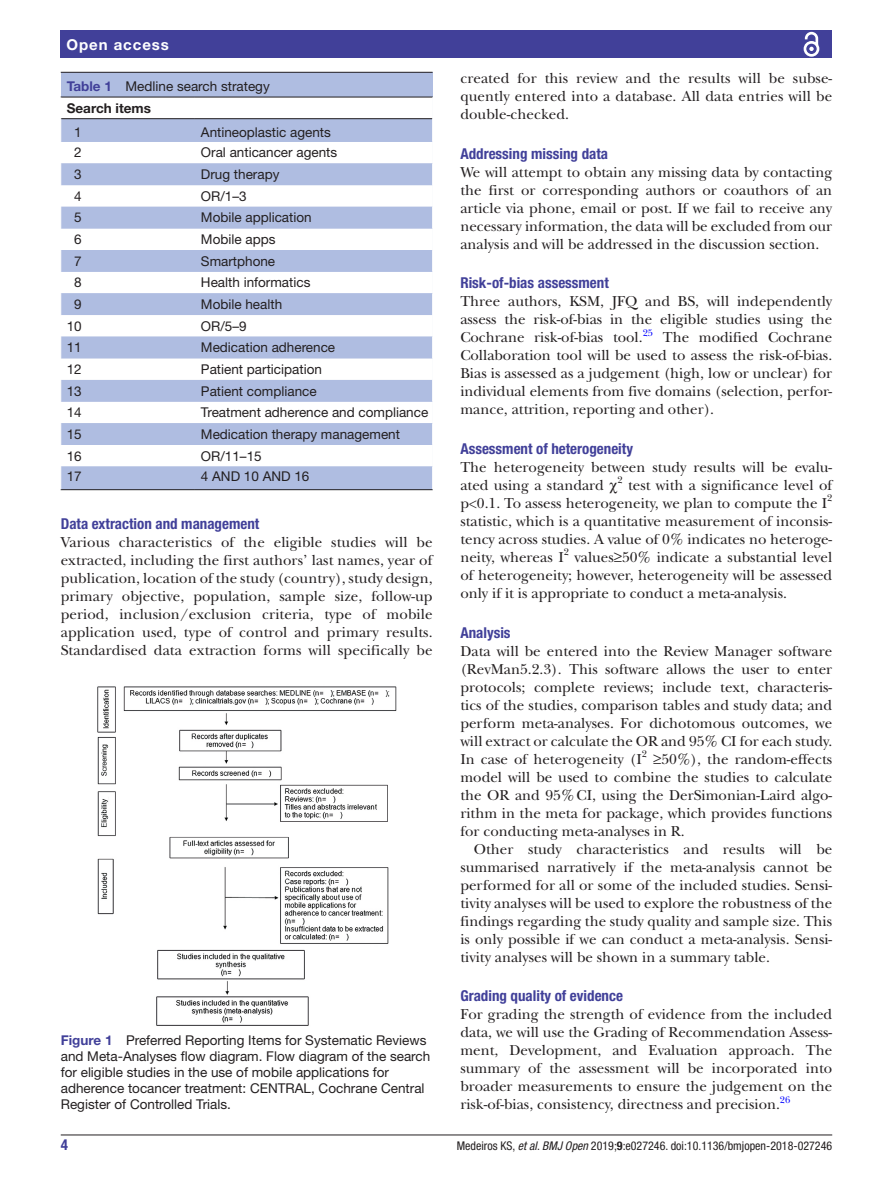
<style>
.page{position:relative;width:893px;height:1191px;background:#fff}
.page>*{position:absolute;margin:0;border:0;box-sizing:border-box;transform-origin:0 0}
.t1{font:15px/18px "New Baskerville";color:#231f20;text-align:justify}
.t2{font:700 condensed 15px "Helvetica Neue LT Std";color:#414099}
.t3{font:700 15px "Helvetica Neue LT Std";letter-spacing:.065em;color:#fff}
.t4{font:13.5px/16.2px "Helvetica Neue LT Std";color:#231f20}
.t5{font:condensed 12px "Helvetica Neue LT Std";color:#231f20}
.t6{font:9.9px "New Baskerville";color:#00f}
.t7{font:9.9px "New Baskerville";color:#231f20}
.s1{font-weight:700;color:#414099}
.s2{font-weight:700}
.s3{font-style:italic}
</style>
<div class="page">
<hr style="left:61px;top:1134px;width:771px;height:1px;background:#231f20">
<div style="left:61px;top:31px;width:771px;height:27px;background:#414099"></div>
<svg style="left:803px;top:31px;width:17px;height:26px"></svg>
<div style="left:61px;top:73px;width:372px;height:417px;background:#afbde1"></div>
<hr style="left:61px;top:72px;width:372px;height:1px;background:#231f20">
<div style="left:61px;top:98px;width:371px;height:20px;background:#fff"></div>
<svg style="left:61px;top:119px;width:371px;height:370px"></svg>
<hr style="left:195px;top:118px;width:237px;height:1px;background:#231f20">
<hr style="left:61px;top:97px;width:134px;height:1px;background:#231f20">
<hr style="left:195px;top:97px;width:238px;height:1px;background:#231f20">
<hr style="left:61px;top:118px;width:134px;height:1px;background:#231f20">
<hr style="left:61px;top:489px;width:134px;height:1px;background:#231f20">
<hr style="left:195px;top:489px;width:238px;height:1px;background:#231f20">
<svg style="left:432px;top:97px;width:1px;height:392px"></svg>
<img style="left:97px;top:686px;width:299px;height:340px">
<p class="t3" style="left:66px;top:35px;width:104px">Open access</p>
<p class="t4" style="left:67px;top:75px;width:205px;line-height:22px"><span class="s1">Table 1</span> Medline search strategy<br><span class="s2">Search items</span></p>
<p class="t4" style="left:74px;top:124px;width:9px">1</p>
<p class="t4" style="left:201px;top:124px;width:132px">Antineoplastic agents</p>
<p class="t4" style="left:74px;top:144px;width:9px">2</p>
<p class="t4" style="left:201px;top:144px;width:138px">Oral anticancer agents</p>
<p class="t4" style="left:74px;top:166px;width:9px">3</p>
<p class="t4" style="left:201px;top:166px;width:80px">Drug therapy</p>
<p class="t4" style="left:74px;top:188px;width:9px">4</p>
<p class="t4" style="left:201px;top:188px;width:47px">OR/1–3</p>
<p class="t4" style="left:74px;top:209px;width:9px">5</p>
<p class="t4" style="left:201px;top:209px;width:112px">Mobile application</p>
<p class="t4" style="left:74px;top:231px;width:9px">6</p>
<p class="t4" style="left:201px;top:231px;width:76px">Mobile apps</p>
<p class="t4" style="left:74px;top:253px;width:9px">7</p>
<p class="t4" style="left:201px;top:253px;width:76px">Smartphone</p>
<p class="t4" style="left:74px;top:274px;width:9px">8</p>
<p class="t4" style="left:201px;top:274px;width:111px">Health informatics</p>
<p class="t4" style="left:74px;top:296px;width:9px">9</p>
<p class="t4" style="left:201px;top:296px;width:83px">Mobile health</p>
<p class="t4" style="left:67px;top:317px;width:17px">10</p>
<p class="t4" style="left:201px;top:317px;width:47px">OR/5–9</p>
<p class="t4" style="left:67px;top:339px;width:17px">11</p>
<p class="t4" style="left:201px;top:339px;width:136px">Medication adherence</p>
<p class="t4" style="left:67px;top:361px;width:17px">12</p>
<p class="t4" style="left:201px;top:361px;width:123px">Patient participation</p>
<p class="t4" style="left:67px;top:382px;width:17px">13</p>
<p class="t4" style="left:201px;top:382px;width:117px">Patient compliance</p>
<p class="t4" style="left:67px;top:404px;width:17px">14</p>
<p class="t4" style="left:201px;top:404px;width:229px">Treatment adherence and compliance</p>
<p class="t4" style="left:67px;top:426px;width:17px">15</p>
<p class="t4" style="left:201px;top:426px;width:201px">Medication therapy management</p>
<p class="t4" style="left:67px;top:447px;width:17px">16</p>
<p class="t4" style="left:201px;top:447px;width:62px">OR/11–15</p>
<p class="t4" style="left:67px;top:467px;width:17px">17</p>
<p class="t4" style="left:201px;top:467px;width:110px">4 AND 10 AND 16</p>
<p class="t2" style="left:61px;top:515px;width:200px">Data extraction and management</p>
<p class="t1" style="left:61px;top:533px;width:373px">Various characteristics of the eligible studies will be extracted, including the first authors’ last names, year of publication, location of the study (country), study design, primary objective, population, sample size, follow-up period, inclusion/exclusion criteria, type of mobile application used, type of control and primary results.<br>Standardised data extraction forms will specifically be</p>
<p class="t4" style="left:61px;top:1031px;width:371px"><span class="s1">Figure 1</span> Preferred Reporting Items for Systematic Reviews and Meta-Analyses flow diagram. Flow diagram of the search for eligible studies in the use of mobile applications for adherence tocancer treatment: CENTRAL, Cochrane Central Register of Controlled Trials.</p>
<p class="t1" style="left:460px;top:69px;width:373px">created for this review and the results will be subse&shy;quently entered into a database. All data entries will be double-checked.</p>
<p class="t2" style="left:460px;top:144px;width:149px">Addressing missing data</p>
<p class="t1" style="left:460px;top:163px;width:373px">We will attempt to obtain any missing data by contacting the first or corresponding authors or coauthors of an article via phone, email or post. If we fail to receive any necessary information, the data will be excluded from our analysis and will be addressed in the discussion section.</p>
<p class="t2" style="left:460px;top:274px;width:150px">Risk-of-bias assessment</p>
<p class="t1" style="left:460px;top:292px;width:373px">Three authors, KSM, JFQ and BS, will independently assess the risk-of-bias in the eligible studies using the Cochrane risk-of-bias tool.</p>
<p class="t6" style="left:643px;top:326px;width:12px">25</p>
<p class="t1" style="left:460px;top:328px;width:373px;text-indent:202px">The modified Cochrane Collaboration tool will be used to assess the risk-of-bias.<br>Bias is assessed as a judgement (high, low or unclear) for individual elements from five domains (selection, perfor&shy;mance, attrition, reporting and other).</p>
<p class="t2" style="left:460px;top:439px;width:174px">Assessment of heterogeneity</p>
<p class="t1" style="left:460px;top:458px;width:373px">The heterogeneity between study results will be evalu&shy;ated using a standard</p>
<p class="t7" style="left:618px;top:474px;width:7px">2</p>
<p class="t1" style="left:460px;top:476px;width:373px;text-indent:168px">test with a significance level of p&lt;0.1. To assess heterogeneity, we plan to compute the I</p>
<p class="t7" style="left:827px;top:492px;width:7px">2</p>
<p class="t1" style="left:460px;top:512px;width:373px">statistic, which is a quantitative measurement of inconsis&shy;tency across studies. A value of 0% indicates no heteroge&shy;neity, whereas I</p>
<p class="t7" style="left:564px;top:546px;width:7px">2</p>
<p class="t1" style="left:460px;top:548px;width:373px;text-indent:114px">values≥50% indicate a substantial level of heterogeneity; however, heterogeneity will be assessed only if it is appropriate to conduct a meta-analysis.</p>
<p class="t2" style="left:460px;top:623px;width:52px">Analysis</p>
<p class="t1" style="left:460px;top:642px;width:373px">Data will be entered into the Review Manager software (RevMan5.2.3). This software allows the user to enter protocols; complete reviews; include text, characteris&shy;tics of the studies, comparison tables and study data; and perform meta-analyses. For dichotomous outcomes, we will extract or calculate the OR and 95% CI for each study.<br>In case of heterogeneity (I<sup>2</sup> ≥50%), the random-effects model will be used to combine the studies to calculate the OR and 95%CI, using the DerSimonian-Laird algo&shy;rithm in the meta for package, which provides functions for conducting meta-analyses in R.</p>
<p class="t1" style="left:460px;top:840px;width:373px;text-indent:13px">Other study characteristics and results will be summarised narratively if the meta-analysis cannot be performed for all or some of the included studies. Sensi&shy;tivity analyses will be used to explore the robustness of the findings regarding the study quality and sample size. This is only possible if we can conduct a meta-analysis. Sensi&shy;tivity analyses will be shown in a summary table.</p>
<p class="t2" style="left:460px;top:986px;width:164px">Grading quality of evidence</p>
<p class="t1" style="left:460px;top:1005px;width:373px">For grading the strength of evidence from the included data, we will use the Grading of Recommendation Assess&shy;ment, Development, and Evaluation approach. The summary of the assessment will be incorporated into broader measurements to ensure the judgement on the risk-of-bias, consistency, directness and precision.</p>
<p class="t6" style="left:780px;top:1093px;width:12px">26</p>
<p class="t2" style="left:61px;top:1135px;width:9px">4</p>
<p class="t5" style="left:457px;top:1138px;width:377px">Medeiros KS, <span class="s3">et al</span>. <span class="s3">BMJ Open</span> 2019;<span class="s2">9</span>:e027246. doi:10.1136/bmjopen-2018-027246</p>
</div>
